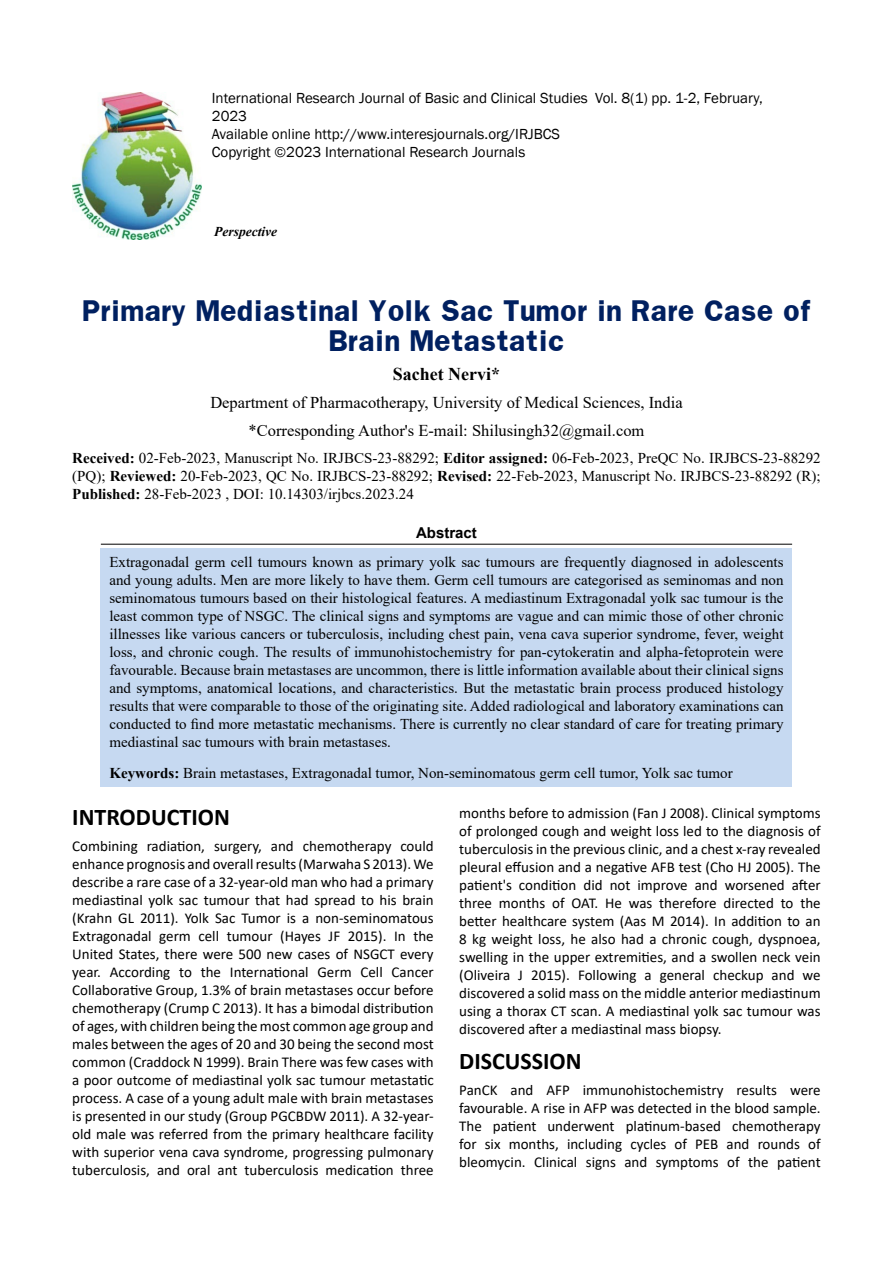
<style>
.page{position:relative;width:893px;height:1263px;background:#fff}
.page>*{position:absolute;margin:0;border:0;box-sizing:border-box;transform-origin:0 0}
.t1{font:700 25.5px/30px "Franklin";color:#002060;text-align:center}
.t2{font:700 24px "Calibri";color:#000}
.t3{font:700 18px "Times New Roman";color:#000}
.t4{font:16.5px/28.3px "Times New Roman";color:#000;text-align:center}
.t5{font:15px/18px "Calibri";color:#000;text-align:justify}
.t6{font:15px/18px "Times New Roman";color:#000;text-align:justify}
.t7{font:15px/18px "Franklin Gothic";color:#000}
.t8{font:700 15px "Arial";color:#000}
.t9{font:italic 700 13.5px "Times New Roman";color:#000101}
.s1{font-weight:700}
</style>
<div class="page">
<img style="left:72px;top:93px;width:129px;height:147px">
<hr style="left:101px;top:544px;width:691px;height:1px;background:#000">
<div style="left:101px;top:548px;width:691px;height:238px;background:#c6d9f1"></div>
<p class="t7" style="left:212px;top:90px;width:552px">International Research Journal of Basic and Clinical Studies Vol. 8(1) pp. 1-2, February, 2023<br>Available online http://www.interesjournals.org/IRJBCS<br>Copyright ©2023 International Research Journals</p>
<p class="t9" style="left:214px;top:222px;width:64px">Perspective</p>
<h1 class="t1" style="left:82px;top:296px;width:730px">Primary Mediastinal Yolk Sac Tumor in Rare Case of<br>Brain Metastatic</h1>
<p class="t3" style="left:393px;top:361px;width:109px">Sachet Nervi*</p>
<p class="t4" style="left:210px;top:388px;width:474px">Department of Pharmacotherapy, University of Medical Sciences, India *Corresponding Author's E-mail: Shilusingh32@gmail.com</p>
<p class="t6" style="left:72px;top:448px;width:750px"><span class="s1">Received:</span> 02-Feb-2023, Manuscript No. IRJBCS-23-88292; <span class="s1">Editor assigned:</span> 06-Feb-2023, PreQC No. IRJBCS-23-88292 (PQ); <span class="s1">Reviewed:</span> 20-Feb-2023, QC No. IRJBCS-23-88292; <span class="s1">Revised:</span> 22-Feb-2023, Manuscript No. IRJBCS-23-88292 (R); <span class="s1">Published:</span> 28-Feb-2023 , DOI: 10.14303/irjbcs.2023.24</p>
<p class="t8" style="left:416px;top:522px;width:62px">Abstract</p>
<p class="t6" style="left:109px;top:553px;width:676px">Extragonadal germ cell tumours known as primary yolk sac tumours are frequently diagnosed in adolescents and young adults. Men are more likely to have them. Germ cell tumours are categorised as seminomas and non seminomatous tumours based on their histological features. A mediastinum Extragonadal yolk sac tumour is the least common type of NSGC. The clinical signs and symptoms are vague and can mimic those of other chronic illnesses like various cancers or tuberculosis, including chest pain, vena cava superior syndrome, fever, weight loss, and chronic cough. The results of immunohistochemistry for pan-cytokeratin and alpha-fetoprotein were favourable. Because brain metastases are uncommon, there is little information available about their clinical signs and symptoms, anatomical locations, and characteristics. But the metastatic brain process produced histology results that were comparable to those of the originating site. Added radiological and laboratory examinations can conducted to find more metastatic mechanisms. There is currently no clear standard of care for treating primary mediastinal sac tumours with brain metastases.</p>
<p class="t6" style="left:109px;top:763px;width:625px"><span class="s1">Keywords:</span> Brain metastases, Extragonadal tumor, Non-seminomatous germ cell tumor, Yolk sac tumor</p>
<h2 class="t2" style="left:72px;top:800px;width:159px">INTRODUCTION</h2>
<p class="t5" style="left:72px;top:837px;width:363px">Combining radiation, surgery, and chemotherapy could enhance prognosis and overall results (Marwaha S 2013). We describe a rare case of a 32-year-old man who had a primary mediastinal yolk sac tumour that had spread to his brain (Krahn GL 2011). Yolk Sac Tumor is a non-seminomatous Extragonadal germ cell tumour (Hayes JF 2015). In the United States, there were 500 new cases of NSGCT every year. According to the International Germ Cell Cancer Collaborative Group, 1.3% of brain metastases occur before chemotherapy (Crump C 2013). It has a bimodal distribution of ages, with children being the most common age group and males between the ages of 20 and 30 being the second most common (Craddock N 1999). Brain There was few cases with a poor outcome of mediastinal yolk sac tumour metastatic process. A case of a young adult male with brain metastases is presented in our study (Group PGCBDW 2011). A 32-year&shy;old male was referred from the primary healthcare facility with superior vena cava syndrome, progressing pulmonary tuberculosis, and oral ant tuberculosis medication three</p>
<p class="t5" style="left:459px;top:803px;width:363px">months before to admission (Fan J 2008). Clinical symptoms of prolonged cough and weight loss led to the diagnosis of tuberculosis in the previous clinic, and a chest x-ray revealed pleural effusion and a negative AFB test (Cho HJ 2005). The patient's condition did not improve and worsened after three months of OAT. He was therefore directed to the better healthcare system (Aas M 2014). In addition to an 8 kg weight loss, he also had a chronic cough, dyspnoea, swelling in the upper extremities, and a swollen neck vein (Oliveira J 2015). Following a general checkup and we discovered a solid mass on the middle anterior mediastinum using a thorax CT scan. A mediastinal yolk sac tumour was discovered after a mediastinal mass biopsy.</p>
<h2 class="t2" style="left:459px;top:1044px;width:124px">DISCUSSION</h2>
<p class="t5" style="left:459px;top:1081px;width:363px">PanCK and AFP immunohistochemistry results were favourable. A rise in AFP was detected in the blood sample.<br>The patient underwent platinum-based chemotherapy for six months, including cycles of PEB and rounds of bleomycin. Clinical signs and symptoms of the patient</p>
</div>
